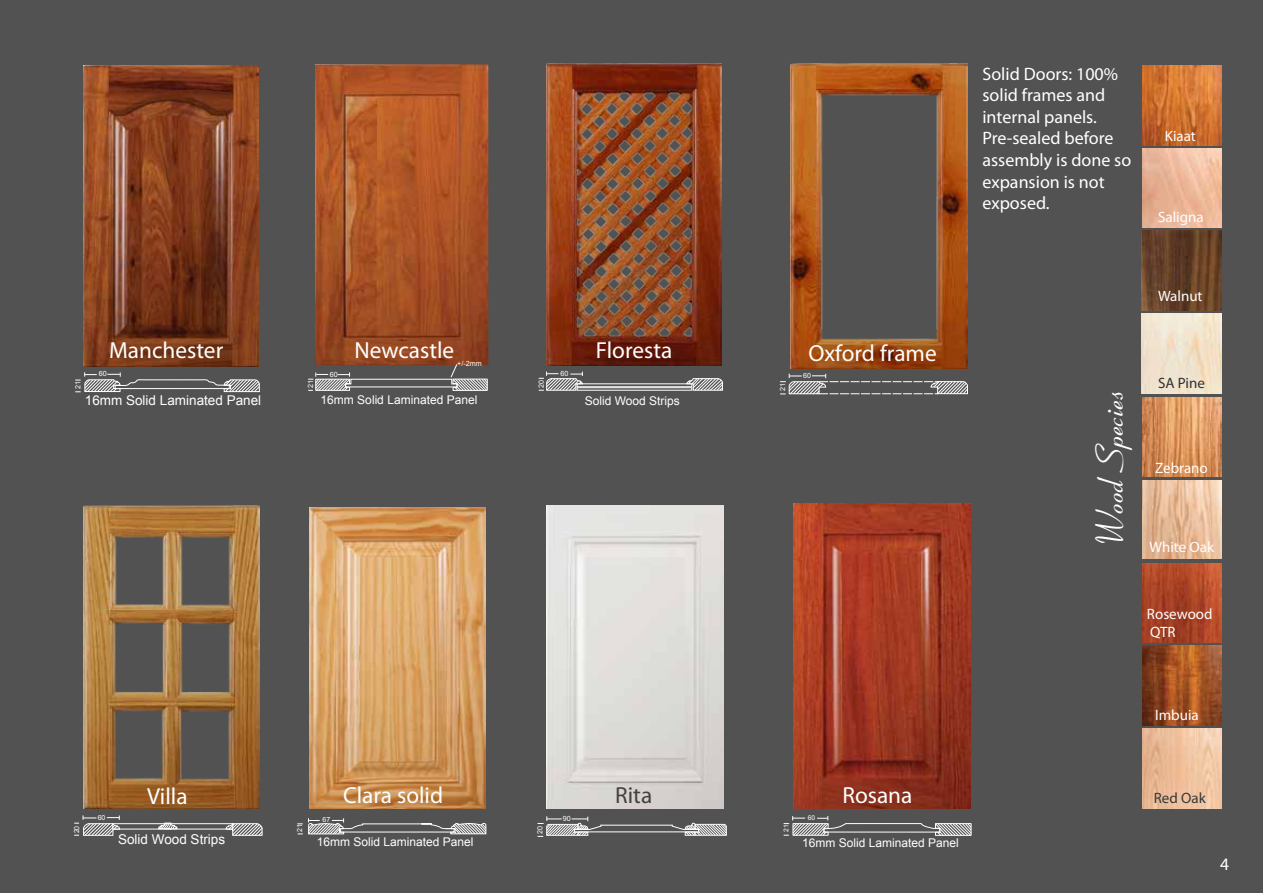
<style>
.page{position:relative;width:1263px;height:893px;background:#515251}
.page>*{position:absolute;margin:0;border:0;box-sizing:border-box;transform-origin:0 0}
.t1{font:37.5px "Coronet";color:#fff}
.t2{font:23.25px "Myriad Pro";color:#fff}
.t3{font:23.25px "Myriad Pro";color:#424242}
.t4{font:18px/21.6px "Myriad Pro";color:#fff}
.t5{font:17.55px "Myriad Pro";color:#fff}
.t6{font:15px/18.5px "Myriad Pro";color:#fff}
.t7{font:15px "Myriad Pro";color:#303030}
.t8{font:15px "Myriad Pro";color:#383838}
.t9{font:13.5px "Arial";color:#fff}
.t10{font:12px "Arial";color:#fff}
.t11{font:7.2px "Arial";color:#fff}
.t12{font:7.05px "Arial";color:#fff}
.t13{font:6.6px "Arial";color:#fff}
</style>
<div class="page">
<img style="left:547px;top:506px;width:177px;height:302px">
<img style="left:790px;top:64px;width:177px;height:304px">
<img style="left:83px;top:506px;width:176px;height:303px">
<img style="left:310px;top:507px;width:175px;height:302px">
<img style="left:84px;top:66px;width:175px;height:301px">
<img style="left:315px;top:64px;width:173px;height:300px">
<img style="left:546px;top:64px;width:175px;height:301px">
<img style="left:793px;top:504px;width:177px;height:305px">
<svg style="left:75px;top:372px;width:185px;height:21px"></svg>
<svg style="left:308px;top:364px;width:180px;height:27px"></svg>
<svg style="left:686px;top:378px;width:37px;height:13px"></svg>
<div style="left:577px;top:383px;width:115px;height:4px;border:1px solid #fff"></div>
<div style="left:577px;top:387px;width:115px;height:4px;border:1px solid #fff"></div>
<svg style="left:539px;top:372px;width:44px;height:19px"></svg>
<svg style="left:780px;top:374px;width:188px;height:21px"></svg>
<div style="left:112px;top:823px;width:121px;height:6px;border:1px solid #fff"></div>
<svg style="left:225px;top:823px;width:38px;height:13px"></svg>
<svg style="left:158px;top:822px;width:20px;height:8px"></svg>
<svg style="left:74px;top:815px;width:46px;height:21px"></svg>
<svg style="left:297px;top:818px;width:190px;height:17px"></svg>
<svg style="left:537px;top:816px;width:190px;height:21px"></svg>
<div style="left:685px;top:832px;width:10px;height:4px;border:1px solid #fff"></div>
<svg style="left:784px;top:816px;width:188px;height:20px"></svg>
<img style="left:1142px;top:646px;width:80px;height:79px">
<img style="left:1142px;top:66px;width:79px;height:79px">
<img style="left:1142px;top:729px;width:79px;height:79px">
<img style="left:1142px;top:563px;width:79px;height:79px">
<img style="left:1142px;top:314px;width:79px;height:79px">
<img style="left:1142px;top:148px;width:79px;height:80px">
<img style="left:1142px;top:230px;width:80px;height:80px">
<img style="left:1142px;top:480px;width:79px;height:79px">
<img style="left:1142px;top:397px;width:79px;height:79px">
<p class="t4" style="left:982px;top:63px;width:150px">Solid Doors: 100% solid frames and internal panels.<br>Pre-sealed before assembly is done so expansion is not exposed.</p>
<p class="t6" style="left:1165px;top:126px;width:33px">Kiaat</p>
<p class="t6" style="left:1158px;top:207px;width:47px">Saligna</p>
<p class="t6" style="left:1158px;top:286px;width:46px">Walnut</p>
<p class="t2" style="left:109px;top:336px;width:116px">Manchester</p>
<p class="t2" style="left:354px;top:336px;width:101px">Newcastle</p>
<p class="t2" style="left:596px;top:336px;width:78px">Floresta</p>
<p class="t11" style="left:73px;top:389px;width:9px;rotate:-90deg">21</p>
<p class="t11" style="left:99px;top:369px;width:9px">60</p>
<p class="t9" style="left:85px;top:391px;width:178px">16mm Solid Laminated Panel</p>
<p class="t11" style="left:306px;top:388px;width:9px;rotate:-90deg">21</p>
<p class="t11" style="left:457px;top:359px;width:26px">+/-2mm</p>
<p class="t10" style="left:321px;top:392px;width:158px">16mm Solid Laminated Panel</p>
<p class="t11" style="left:330px;top:370px;width:9px">60</p>
<p class="t11" style="left:536px;top:388px;width:9px;rotate:-90deg">20</p>
<p class="t11" style="left:560px;top:369px;width:9px">60</p>
<p class="t10" style="left:585px;top:393px;width:97px">Solid Wood Strips</p>
<p class="t12" style="left:778px;top:391px;width:9px;rotate:-90deg">21</p>
<p class="t2" style="left:808px;top:339px;width:130px">Oxford frame</p>
<p class="t12" style="left:803px;top:371px;width:9px">60</p>
<h1 class="t1" style="left:1087px;top:552px;width:160px;rotate:-90deg">WoodSpecies</h1>
<p class="t7" style="left:1158px;top:373px;width:48px">SA Pine</p>
<p class="t6" style="left:1155px;top:458px;width:54px">Zebrano</p>
<p class="t6" style="left:1149px;top:538px;width:66px">White Oak</p>
<p class="t6" style="left:1147px;top:604px;width:67px">Rosewood<br>QTR</p>
<p class="t6" style="left:1155px;top:705px;width:45px">Imbuia</p>
<p class="t2" style="left:147px;top:782px;width:42px">Villa</p>
<p class="t2" style="left:343px;top:781px;width:102px">Clara solid</p>
<p class="t3" style="left:615px;top:781px;width:39px">Rita</p>
<p class="t2" style="left:842px;top:781px;width:72px">Rosana</p>
<p class="t8" style="left:1154px;top:789px;width:53px">Red Oak</p>
<p class="t12" style="left:98px;top:812px;width:9px">60</p>
<p class="t12" style="left:322px;top:815px;width:9px">67</p>
<p class="t11" style="left:563px;top:814px;width:9px">90</p>
<p class="t13" style="left:808px;top:814px;width:9px">60</p>
<p class="t12" style="left:72px;top:833px;width:9px;rotate:-90deg">20</p>
<p class="t9" style="left:118px;top:830px;width:109px">Solid Wood Strips</p>
<p class="t12" style="left:295px;top:832px;width:9px;rotate:-90deg">21</p>
<p class="t10" style="left:317px;top:834px;width:158px">16mm Solid Laminated Panel</p>
<p class="t11" style="left:535px;top:834px;width:9px;rotate:-90deg">20</p>
<p class="t13" style="left:782px;top:832px;width:9px;rotate:-90deg">21</p>
<p class="t10" style="left:802px;top:835px;width:158px">16mm Solid Laminated Panel</p>
<p class="t5" style="left:1220px;top:853px;width:10px">4</p>
</div>
